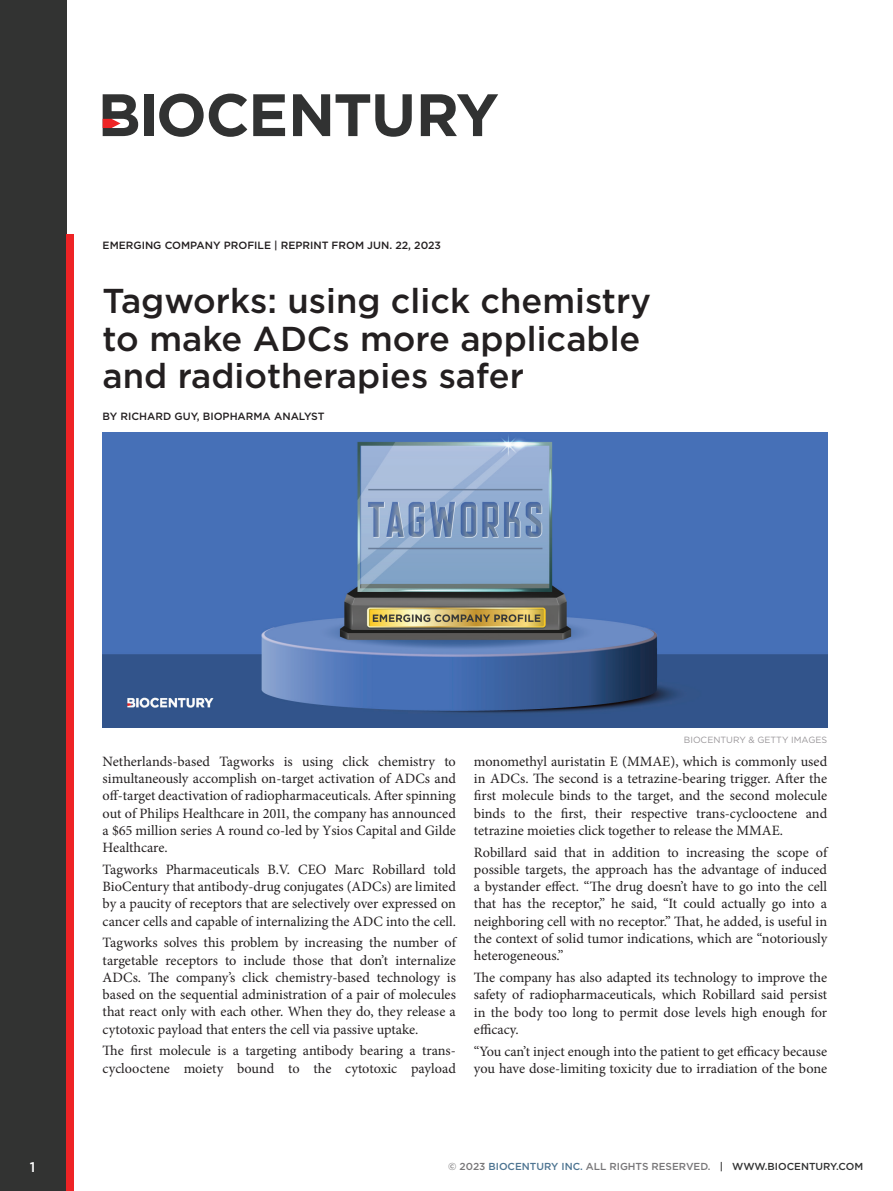
<style>
.page{position:relative;width:893px;height:1191px;background:#fff}
.page>*{position:absolute;margin:0;border:0;box-sizing:border-box;transform-origin:0 0}
.t1{font:500 34.5px/37.5px "Gotham";color:#231f20}
.t2{font:14.25px/17.2px "Minion Pro";color:#231f20;text-align:justify}
.t3{font:500 13.95px "Gotham";color:#fff}
.t4{font:500 10.5px "Gotham";color:#231f20}
.t5{font:500 10.2px "Gotham";color:#787779}
.t6{font:9px "Gotham";color:#999699}
.s1{color:#4e7592}
.s2{color:#313232}
</style>
<div class="page">
<div style="left:144px;top:94px;width:9px;height:42px;background:#313232"></div>
<svg style="left:159px;top:94px;width:88px;height:43px"></svg>
<svg style="left:253px;top:94px;width:32px;height:42px"></svg>
<svg style="left:293px;top:94px;width:37px;height:42px"></svg>
<svg style="left:336px;top:94px;width:76px;height:43px"></svg>
<svg style="left:421px;top:94px;width:77px;height:42px"></svg>
<svg style="left:103px;top:94px;width:35px;height:42px"></svg>
<div style="left:0;top:0;width:67px;height:1191px;background:#323332"></div>
<div style="left:67px;top:234px;width:7px;height:957px;background:#ee2325"></div>
<img style="left:103px;top:433px;width:724px;height:295px">
<p class="t4" style="left:103px;top:239px;width:340px">EMERGING COMPANY PROFILE | REPRINT FROM JUN. 22, 2023</p>
<h1 class="t1" style="left:103px;top:282px;width:550px">Tagworks: using click chemistry to make ADCs more applicable and radiotherapies safer</h1>
<p class="t4" style="left:103px;top:409px;width:223px">BY RICHARD GUY, BIOPHARMA ANALYST</p>
<p class="t6" style="left:684px;top:734px;width:145px">BIOCENTURY &amp; GETTY IMAGES</p>
<p class="t2" style="left:103px;top:752px;width:355px">Netherlands-based Tagworks is using click chemistry to simultaneously accomplish on-target activation of ADCs and off-target deactivation of radiopharmaceuticals. After spinning out of Philips Healthcare in 2011, the company has announced a $65 million series A round co-led by Ysios Capital and Gilde Healthcare.</p>
<p class="t2" style="left:103px;top:860px;width:355px">Tagworks Pharmaceuticals B.V. CEO Marc Robillard told BioCentury that antibody-drug conjugates (ADCs) are limited by a paucity of receptors that are selectively over expressed on cancer cells and capable of internalizing the ADC into the cell.</p>
<p class="t2" style="left:103px;top:934px;width:355px">Tagworks solves this problem by increasing the number of targetable receptors to include those that don’t internalize ADCs. The company’s click chemistry-based technology is based on the sequential administration of a pair of molecules that react only with each other. When they do, they release a cytotoxic payload that enters the cell via passive uptake.</p>
<p class="t2" style="left:103px;top:1042px;width:355px">The first molecule is a targeting antibody bearing a trans&shy;cyclooctene moiety bound to the cytotoxic payload</p>
<p class="t2" style="left:474px;top:753px;width:355px">monomethyl auristatin E (MMAE), which is commonly used in ADCs. The second is a tetrazine-bearing trigger. After the first molecule binds to the target, and the second molecule binds to the first, their respective trans-cyclooctene and tetrazine moieties click together to release the MMAE.</p>
<p class="t2" style="left:474px;top:843px;width:355px">Robillard said that in addition to increasing the scope of possible targets, the approach has the advantage of induced a bystander effect. “The drug doesn’t have to go into the cell that has the receptor,” he said, “It could actually go into a neighboring cell with no receptor.” That, he added, is useful in the context of solid tumor indications, which are “notoriously heterogeneous.”</p>
<p class="t2" style="left:474px;top:969px;width:355px">The company has also adapted its technology to improve the safety of radiopharmaceuticals, which Robillard said persist in the body too long to permit dose levels high enough for efficacy.</p>
<p class="t2" style="left:474px;top:1042px;width:355px">“You can’t inject enough into the patient to get efficacy because you have dose-limiting toxicity due to irradiation of the bone</p>
<p class="t3" style="left:30px;top:1157px;width:7px">1</p>
<p class="t5" style="left:448px;top:1159px;width:417px">© 2023 <span class="s1">BIOCENTURY INC.</span> ALL RIGHTS RESERVED. <span class="s2">| WWW.BIOCENTURY.COM</span></p>
</div>
